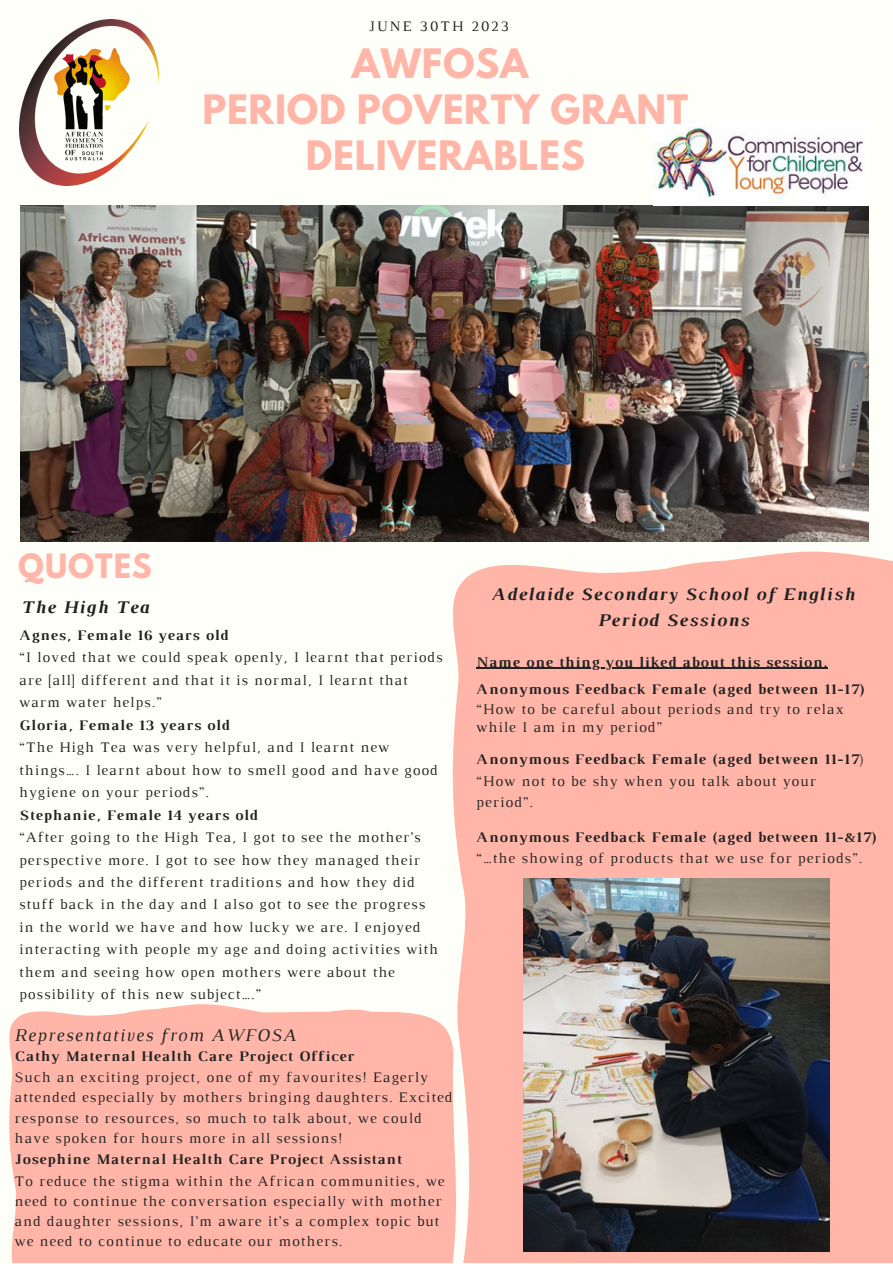
<style>
.page{position:relative;width:893px;height:1264px;background:#fff}
.page>*{position:absolute;margin:0;border:0;box-sizing:border-box;transform-origin:0 0}
.t1{font:700 36px/46px "League Spartan";letter-spacing:.02em;color:#ffb6a9;text-align:center}
.t2{font:700 29.7px "League Spartan";letter-spacing:.03em;color:#ffb6a9}
.t3{font:italic 700 18.15px/25.8px "Luthier";letter-spacing:.07em;color:#222;text-align:center}
.t4{font:italic 18.15px "Luthier";letter-spacing:.07em;color:#222}
.t5{font:700 15px "Luthier";letter-spacing:.07em;color:#222}
.t6{font:15px/18px "Luthier";letter-spacing:.07em;color:#222}
.t7{font:14.85px/22.5px "Luthier";letter-spacing:.07em;color:#222}
.t8{font:700 14.85px "Luthier";letter-spacing:.07em;color:#222}
.t9{font:14.85px "Luthier";letter-spacing:.14em;color:#222}
.s1{font-weight:400}
</style>
<div class="page">
<div style="left:0;top:0;width:892px;height:1262px;background:#fffff9"></div>
<img style="left:20px;top:206px;width:848px;height:336px">
<img style="left:19px;top:19px;width:139px;height:167px">
<img style="left:653px;top:122px;width:210px;height:79px">
<div style="left:452px;top:551px;width:440px;height:711px;background:#ffb6a9"></div>
<div style="left:9px;top:1004px;width:447px;height:258px;background:#ffb6a9"></div>
<img style="left:523px;top:878px;width:306px;height:373px">
<hr style="left:476px;top:667px;width:351px;height:1px;background:#222">
<p class="t9" style="left:369px;top:21px;width:141px">JUNE 30TH 2023</p>
<p class="t1" style="left:352px;top:45px;width:178px">AWFOSA</p>
<p class="t1" style="left:202px;top:91px;width:487px">PERIOD POVERTY GRANT<br>DELIVERABLES</p>
<p class="t2" style="left:18px;top:551px;width:135px">QUOTES</p>
<p class="t3" style="left:20px;top:596px;width:129px">The High Tea</p>
<p class="t8" style="left:19px;top:629px;width:210px">Agnes, Female 16 years old</p>
<p class="t7" style="left:19px;top:647px;width:425px">“I loved that we could speak openly, I learnt that periods are [all] different and that it is normal, I learnt that warm water helps.”</p>
<p class="t8" style="left:19px;top:719px;width:212px">Gloria, Female 13 years old</p>
<p class="t7" style="left:19px;top:737px;width:420px">“The High Tea was very helpful, and I learnt new things…. I learnt about how to smell good and have good hygiene on your periods”.</p>
<p class="t8" style="left:19px;top:809px;width:240px">Stephanie, Female 14 years old</p>
<p class="t7" style="left:19px;top:827px;width:420px">“After going to the High Tea, I got to see the mother’s perspective more. I got to see how they managed their periods and the different traditions and how they did stuff back in the day and I also got to see the progress in the world we have and how lucky we are. I enjoyed interacting with people my age and doing activities with them and seeing how open mothers were about the possibility of this new subject….”</p>
<p class="t4" style="left:15px;top:1028px;width:283px">Representatives from AWFOSA</p>
<p class="t8" style="left:15px;top:1050px;width:341px">Cathy Maternal Health Care Project Officer</p>
<p class="t7" style="left:15px;top:1068px;width:439px;line-height:20.2px">Such an exciting project, one of my favourites! Eagerly attended especially by mothers bringing daughters. Excited response to resources, so much to talk about, we could have spoken for hours more in all sessions!</p>
<p class="t8" style="left:15px;top:1153px;width:388px">Josephine Maternal Health Care Project Assistant</p>
<p class="t7" style="left:15px;top:1171px;width:431px;line-height:20.2px">To reduce the stigma within the African communities, we need to continue the conversation especially with mother and daughter sessions, I’m aware it’s a complex topic but we need to continue to educate our mothers.</p>
<p class="t3" style="left:491px;top:582px;width:364px">Adelaide Secondary School of English<br>Period Sessions</p>
<p class="t5" style="left:476px;top:656px;width:352px">Name one thing you liked about this session.</p>
<p class="t5" style="left:476px;top:683px;width:390px">Anonymous Feedback Female (aged between 11-17)</p>
<p class="t6" style="left:476px;top:701px;width:369px">“How to be careful about periods and try to relax while I am in my period”</p>
<p class="t5" style="left:476px;top:754px;width:389px">Anonymous Feedback Female (aged between 11-17<span class="s1">)</span></p>
<p class="t6" style="left:476px;top:771px;width:341px;line-height:21.3px">“How not to be shy when you talk about your period”.</p>
<p class="t5" style="left:476px;top:831px;width:402px">Anonymous Feedback Female (aged between 11-&amp;17)</p>
<p class="t6" style="left:476px;top:850px;width:387px">“…the showing of products that we use for periods”.</p>
</div>
